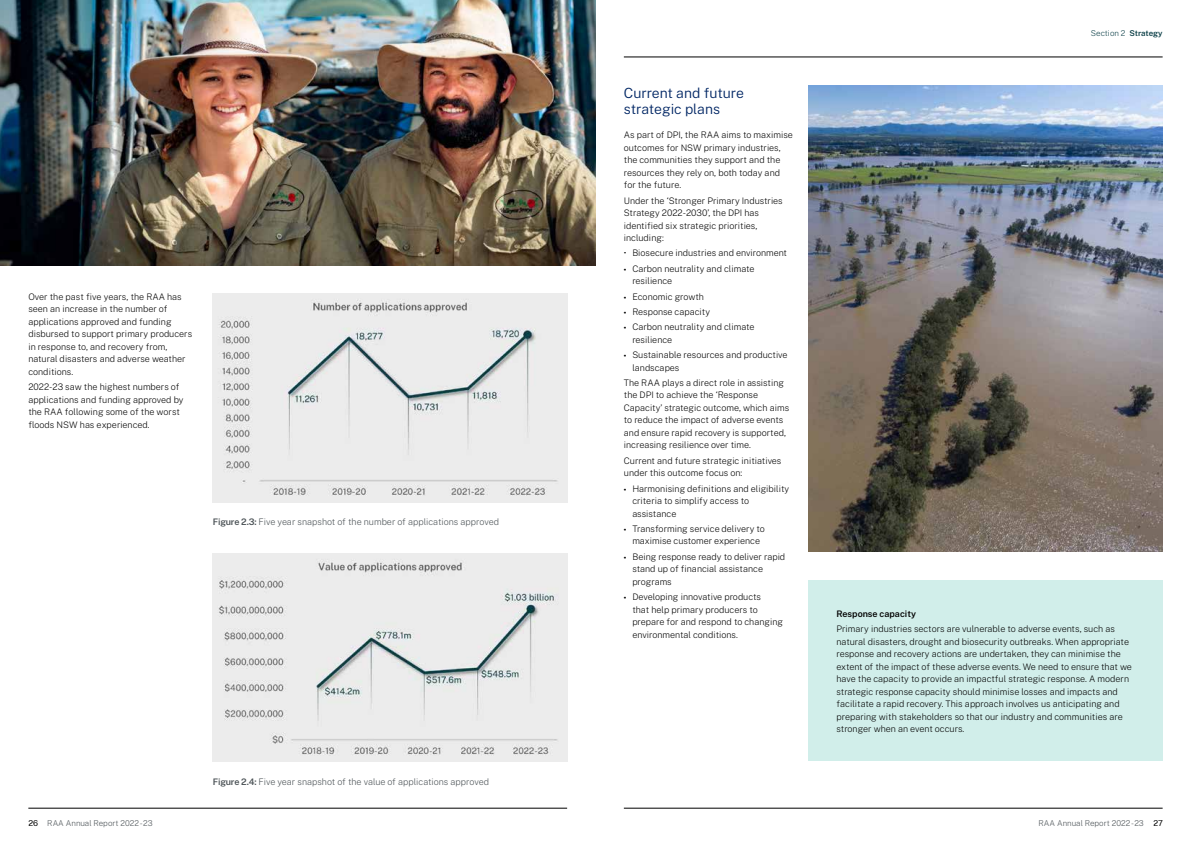
<style>
.page{position:relative;width:1191px;height:842px;background:#fff}
.page>*{position:absolute;margin:0;border:0;box-sizing:border-box;transform-origin:0 0}
.t1{font:300 14px/16px "Public Sans";color:#002664}
.t2{font:200 9px/12.5px "Public Sans";color:#000}
.t3{font:200 9px "Public Sans";color:#495054}
.t4{font:600 9px "Public Sans";color:#000}
.t5{font:200 8px "Public Sans";color:#495054}
.t6{font:200 8px "Public Sans";color:#0b3f47}
.s1{font-weight:600}
.s2{font-family:"Myriad Pro";font-weight:400}
.s3{font-weight:400;color:#000}
</style>
<div class="page">
<hr style="left:28px;top:808px;width:539px;height:1px;background:#000">
<hr style="left:624px;top:808px;width:538px;height:1px;background:#000">
<hr style="left:624px;top:57px;width:538px;height:1px;background:#000">
<div style="left:808px;top:580px;width:354px;height:180px;background:#d1eeea"></div>
<img style="left:0;top:0;width:595px;height:266px">
<img style="left:213px;top:294px;width:354px;height:208px">
<img style="left:213px;top:554px;width:354px;height:207px">
<img style="left:808px;top:85px;width:354px;height:466px">
<p class="t2" style="left:28px;top:290px;width:165px">Over the past five years, the RAA has seen an increase in the number of applications approved and funding disbursed to support primary producers in response to, and recovery from, natural disasters and adverse weather conditions.</p>
<p class="t2" style="left:28px;top:380px;width:157px">2022-23 saw the highest numbers of applications and funding approved by the RAA following some of the worst floods NSW has experienced.</p>
<p class="t3" style="left:213px;top:515px;width:288px"><span class="s1">Figure 2.3:</span> Five year snapshot of the number of applications approved</p>
<p class="t3" style="left:213px;top:775px;width:278px"><span class="s1">Figure 2.4:</span> Five year snapshot of the value of applications approved</p>
<p class="t1" style="left:624px;top:84px;width:122px">Current and future strategic plans</p>
<p class="t2" style="left:624px;top:128px;width:171px">As part of DPI, the RAA aims to maximise outcomes for NSW primary industries, the communities they support and the resources they rely on, both today and for the future.</p>
<p class="t2" style="left:624px;top:193px;width:160px">Under the ‘Stronger Primary Industries<br>Strategy 2022-2030’, the DPI has identified six strategic priorities, including:</p>
<p class="t2" style="left:624px;top:246px;width:165px">• Biosecure industries and environment</p>
<p class="t2" style="left:632px;top:262px;width:124px;text-indent:-9px"><span class="s2">•</span> Carbon neutrality and climate resilience</p>
<p class="t2" style="left:624px;top:289px;width:82px"><span class="s2">•</span> Economic growth</p>
<p class="t2" style="left:624px;top:305px;width:88px"><span class="s2">•</span> Response capacity</p>
<p class="t2" style="left:632px;top:320px;width:124px;text-indent:-9px"><span class="s2">•</span> Carbon neutrality and climate resilience</p>
<p class="t2" style="left:632px;top:348px;width:157px;text-indent:-9px"><span class="s2">•</span> Sustainable resources and productive landscapes</p>
<p class="t2" style="left:624px;top:376px;width:167px">The RAA plays a direct role in assisting the DPI to achieve the ‘Response Capacity’ strategic outcome, which aims to reduce the impact of adverse events and ensure rapid recovery is supported, increasing resilience over time.</p>
<p class="t2" style="left:624px;top:454px;width:159px">Current and future strategic initiatives under this outcome focus on:</p>
<p class="t2" style="left:632px;top:481px;width:158px;text-indent:-9px"><span class="s2">•</span> Harmonising definitions and eligibility criteria to simplify access to assistance</p>
<p class="t2" style="left:624px;top:522px;width:143px;text-align:center"><span class="s2">•</span> Transforming service delivery to maximise customer experience</p>
<p class="t2" style="left:632px;top:550px;width:154px;text-indent:-9px"><span class="s2">•</span> Being response ready to deliver rapid stand up of financial assistance programs</p>
<p class="t2" style="left:632px;top:590px;width:152px;text-indent:-9px"><span class="s2">•</span> Developing innovative products<br>that help primary producers to prepare for and respond to changing environmental conditions.</p>
<p class="t6" style="left:1091px;top:27px;width:73px">Section 2 <span class="s1">Strategy</span></p>
<p class="t4" style="left:836px;top:607px;width:81px">Response capacity</p>
<p class="t2" style="left:836px;top:622px;width:297px">Primary industries sectors are vulnerable to adverse events, such as natural disasters, drought and biosecurity outbreaks. When appropriate response and recovery actions are undertaken, they can minimise the extent of the impact of these adverse events. We need to ensure that we have the capacity to provide an impactful strategic response. A modern strategic response capacity should minimise losses and impacts and facilitate a rapid recovery. This approach involves us anticipating and preparing with stakeholders so that our industry and communities are stronger when an event occurs.</p>
<p class="t5" style="left:28px;top:817px;width:126px"><span class="s3">26</span> RAA Annual Report 2022 -23</p>
<p class="t5" style="left:1038px;top:817px;width:126px">RAA Annual Report 2022 -23 <span class="s3">27</span></p>
</div>
